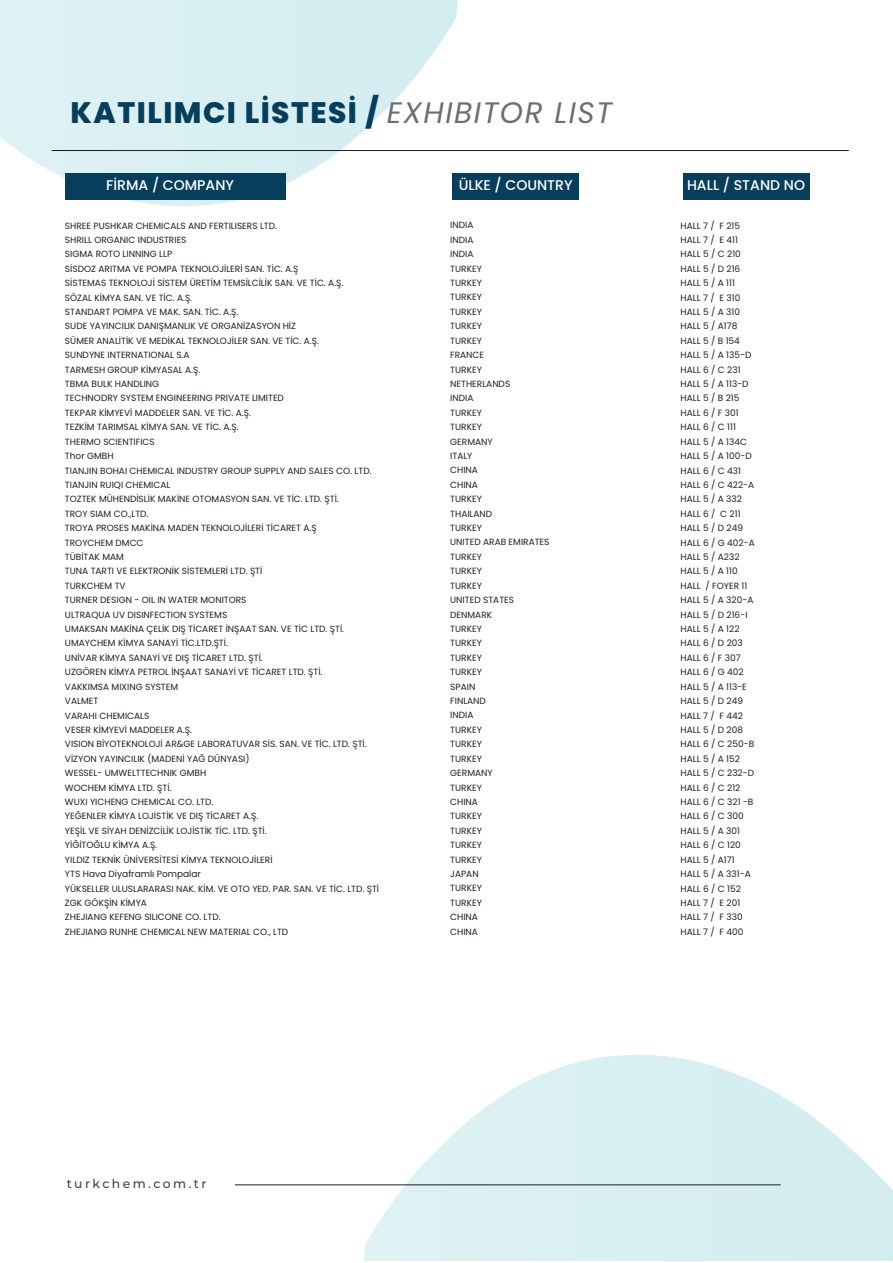
<style>
.page{position:relative;width:893px;height:1263px;background:#fff}
.page>*{position:absolute;margin:0;border:0;box-sizing:border-box;transform-origin:0 0}
.t1{font:800 29.55px "Poppins";letter-spacing:.05em;color:#063e5b}
.t2{font:500 14.1px "Poppins";color:#fff}
.t3{font:500 12.3px "Montserrat";letter-spacing:.2em;color:#434143}
.t4{font:9px/14.4px "Poppins";color:#231f20}
.s1{font-weight:400;font-style:italic;color:#6d6e71}
</style>
<div class="page">
<svg style="left:0;top:0;width:458px;height:206px"></svg>
<svg style="left:364px;top:1055px;width:529px;height:206px"></svg>
<div style="left:65px;top:173px;width:220px;height:26px;background:#063e5b"></div>
<div style="left:452px;top:173px;width:127px;height:26px;background:#063e5b"></div>
<div style="left:683px;top:173px;width:126px;height:26px;background:#063e5b"></div>
<hr style="left:52px;top:150px;width:797px;height:1px;background:#201d1e">
<hr style="left:235px;top:1184px;width:546px;height:1px;background:#201d1e">
<h1 class="t1" style="left:71px;top:95px;width:543px">KATILIMCI LİSTESİ / <span class="s1">EXHIBITOR LIST</span></h1>
<h2 class="t2" style="left:106px;top:177px;width:129px">FİRMA / COMPANY</h2>
<h2 class="t2" style="left:459px;top:177px;width:115px">ÜLKE / COUNTRY</h2>
<h2 class="t2" style="left:687px;top:177px;width:119px">HALL / STAND NO</h2>
<p class="t4" style="left:65px;top:218px;width:316px">SHREE PUSHKAR CHEMICALS AND FERTILISERS LTD.<br>SHRILL ORGANIC INDUSTRIES<br>SIGMA ROTO LINNING LLP<br>SİSDOZ ARITMA VE POMPA TEKNOLOJİLERİ SAN. TİC. A.Ş<br>SİSTEMAS TEKNOLOJİ SİSTEM ÜRETİM TEMSİLCİLİK SAN. VE TİC. A.Ş.<br>SÖZAL KİMYA SAN. VE TİC. A.Ş.<br>STANDART POMPA VE MAK. SAN. TİC. A.Ş.<br>SUDE YAYINCILIK DANIŞMANLIK VE ORGANİZASYON HİZ<br>SÜMER ANALİTİK VE MEDİKAL TEKNOLOJİLER SAN. VE TİC. A.Ş.<br>SUNDYNE INTERNATIONAL S.A<br>TARMESH GROUP KİMYASAL A.Ş.<br>TBMA BULK HANDLING<br>TECHNODRY SYSTEM ENGINEERING PRIVATE LIMITED<br>TEKPAR KİMYEVİ MADDELER SAN. VE TİC. A.Ş.<br>TEZKİM TARIMSAL KİMYA SAN. VE TİC. A.Ş.<br>THERMO SCIENTIFICS<br>Thor GMBH<br>TIANJIN BOHAI CHEMICAL INDUSTRY GROUP SUPPLY AND SALES CO. LTD.<br>TIANJIN RUIQI CHEMICAL<br>TOZTEK MÜHENDİSLİK MAKİNE OTOMASYON SAN. VE TİC. LTD. ŞTİ.<br>TROY SIAM CO.,LTD.<br>TROYA PROSES MAKİNA MADEN TEKNOLOJİLERİ TİCARET A.Ş<br>TROYCHEM DMCC<br>TÜBİTAK MAM<br>TUNA TARTI VE ELEKTRONİK SİSTEMLERİ LTD. ŞTİ<br>TURKCHEM TV<br>TURNER DESIGN - OIL IN WATER MONITORS<br>ULTRAQUA UV DISINFECTION SYSTEMS<br>UMAKSAN MAKİNA ÇELİK DIŞ TİCARET İNŞAAT SAN. VE TİC LTD. ŞTİ.<br>UMAYCHEM KİMYA SANAYİ TİC.LTD.ŞTİ.<br>UNİVAR KİMYA SANAYİ VE DIŞ TİCARET LTD. ŞTİ.<br>UZGÖREN KİMYA PETROL İNŞAAT SANAYİ VE TİCARET LTD. ŞTİ.<br>VAKKIMSA MIXING SYSTEM<br>VALMET<br>VARAHI CHEMICALS<br>VESER KİMYEVİ MADDELER A.Ş.<br>VISION BİYOTEKNOLOJİ AR&amp;GE LABORATUVAR SİS. SAN. VE TİC. LTD. ŞTİ.<br>VİZYON YAYINCILIK (MADENİ YAĞ DÜNYASI)<br>WESSEL- UMWELTTECHNIK GMBH<br>WOCHEM KİMYA LTD. ŞTİ.<br>WUXI YICHENG CHEMICAL CO. LTD.<br>YEĞENLER KİMYA LOJİSTİK VE DIŞ TİCARET A.Ş.<br>YEŞİL VE SİYAH DENİZCİLİK LOJİSTİK TİC. LTD. ŞTİ.<br>YİĞİTOĞLU KİMYA A.Ş.<br>YILDIZ TEKNİK ÜNİVERSİTESİ KİMYA TEKNOLOJİLERİ<br>YTS Hava Diyaframlı Pompalar<br>YÜKSELLER ULUSLARARASI NAK. KİM. VE OTO YED. PAR. SAN. VE TİC. LTD. ŞTİ ZGK GÖKŞİN KİMYA<br>ZHEJIANG KEFENG SILICONE CO. LTD.<br>ZHEJIANG RUNHE CHEMICAL NEW MATERIAL CO., LTD</p>
<p class="t4" style="left:450px;top:218px;width:101px">INDIA<br>INDIA<br>INDIA<br>TURKEY<br>TURKEY<br>TURKEY<br>TURKEY<br>TURKEY<br>TURKEY<br>FRANCE<br>TURKEY<br>NETHERLANDS<br>INDIA<br>TURKEY<br>TURKEY<br>GERMANY<br>ITALY<br>CHINA<br>CHINA<br>TURKEY<br>THAILAND<br>TURKEY<br>UNITED ARAB EMIRATES<br>TURKEY<br>TURKEY<br>TURKEY<br>UNITED STATES<br>DENMARK<br>TURKEY<br>TURKEY<br>TURKEY<br>TURKEY<br>SPAIN<br>FINLAND<br>INDIA<br>TURKEY<br>TURKEY<br>TURKEY<br>GERMANY<br>TURKEY<br>CHINA<br>TURKEY<br>TURKEY<br>TURKEY<br>TURKEY<br>JAPAN<br>TURKEY<br>TURKEY<br>CHINA<br>CHINA</p>
<p class="t4" style="left:681px;top:218px;width:76px">HALL 7 / F 215<br>HALL 7 / E 411<br>HALL 5 / C 210<br>HALL 5 / D 216<br>HALL 5 / A 111<br>HALL 7 / E 310<br>HALL 5 / A 310<br>HALL 5 / A178<br>HALL 5 / B 154<br>HALL 5 / A 135-D<br>HALL 6 / C 231<br>HALL 5 / A 113-D<br>HALL 5 / B 215<br>HALL 6 / F 301<br>HALL 6 / C 111<br>HALL 5 / A 134C<br>HALL 5 / A 100-D<br>HALL 6 / C 431<br>HALL 6 / C 422-A<br>HALL 5 / A 332<br>HALL 6 / C 211<br>HALL 5 / D 249<br>HALL 6 / G 402-A<br>HALL 5 / A232<br>HALL 5 / A 110<br>HALL / FOYER 11<br>HALL 5 / A 320-A<br>HALL 5 / D 216-I<br>HALL 5 / A 122<br>HALL 6 / D 203<br>HALL 6 / F 307<br>HALL 6 / G 402<br>HALL 5 / A 113-E<br>HALL 5 / D 249<br>HALL 7 / F 442<br>HALL 5 / D 208<br>HALL 6 / C 250-B<br>HALL 5 / A 152<br>HALL 5 / C 232-D<br>HALL 6 / C 212<br>HALL 6 / C 321 -B<br>HALL 6 / C 300<br>HALL 5 / A 301<br>HALL 6 / C 120<br>HALL 5 / A171<br>HALL 5 / A 331-A<br>HALL 6 / C 152<br>HALL 7 / E 201<br>HALL 7 / F 330<br>HALL 7 / F 400</p>
<h3 class="t3" style="left:67px;top:1175px;width:141px">turkchem.com.tr</h3>
</div>
